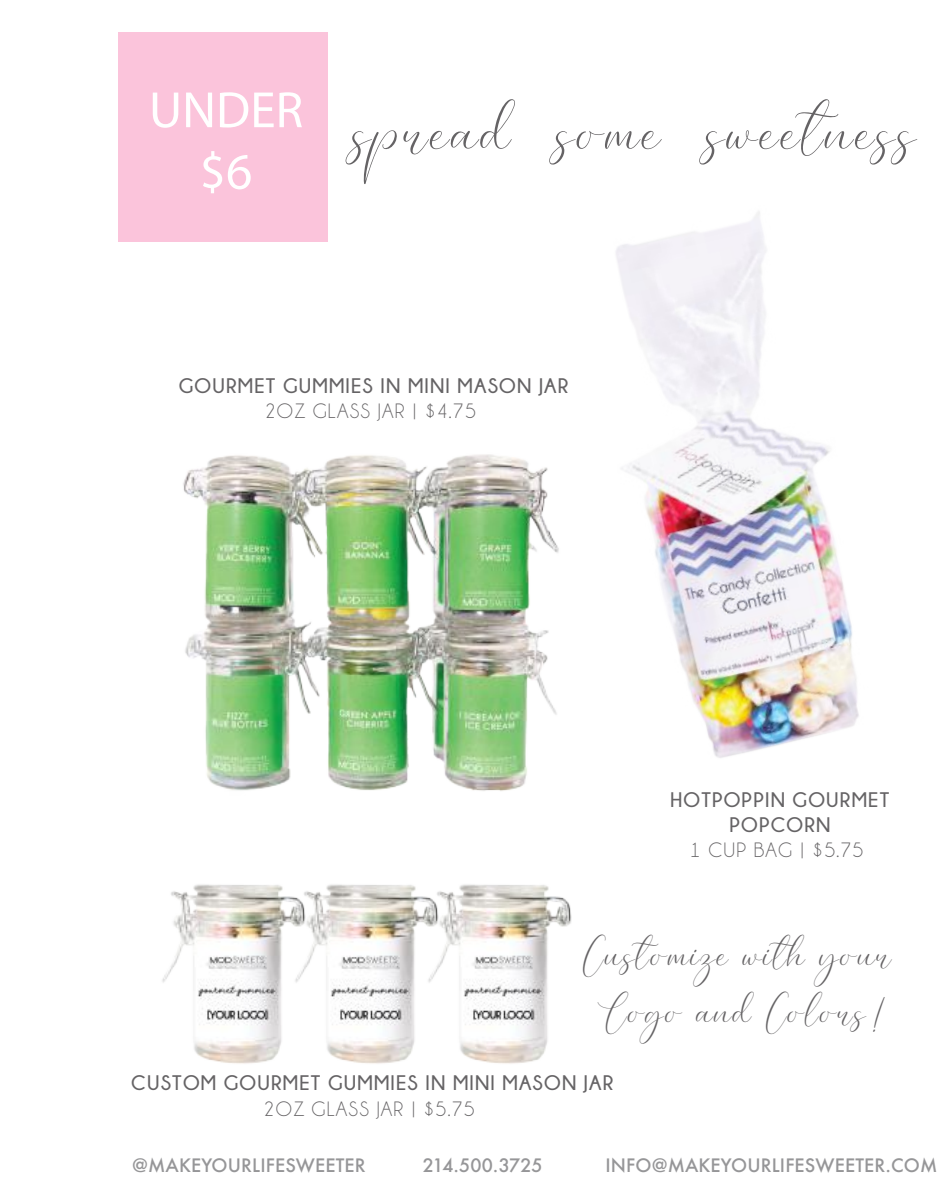
<style>
.page{position:relative;width:951px;height:1188px;background:#fff}
.page>*{position:absolute;margin:0;border:0;box-sizing:border-box;transform-origin:0 0}
.t1{font:78px "Elegant DEMO";letter-spacing:.025em;color:#656365}
.t2{font:500 51.3px/61.8px "Futura BT";color:#fff;text-align:center}
.t3{font:48px/57.6px "Elegant DEMO";letter-spacing:.025em;color:#656365;text-align:center}
.t4{font:700 21px/25.2px "Champagne&Limousines";letter-spacing:.055em;color:#656365;text-align:center}
.t5{font:21px "Champagne&Limousines";letter-spacing:.055em;color:#656365}
.t6{font:500 18px "Futura";letter-spacing:.005em;color:#969698}
</style>
<div class="page">
<img style="left:183px;top:454px;width:358px;height:337px">
<img style="left:541px;top:211px;width:318px;height:547px">
<div style="left:118px;top:32px;width:209px;height:209px;background:#fbc4db"></div>
<img style="left:162px;top:884px;width:122px;height:180px">
<img style="left:284px;top:884px;width:133px;height:180px">
<img style="left:417px;top:884px;width:155px;height:180px">
<h2 class="t2" style="left:149px;top:78px;width:156px">UNDER $6</h2>
<h1 class="t1" style="left:352px;top:87px;width:566px">spread some sweetness</h1>
<p class="t4" style="left:179px;top:372px;width:391px">GOURMET GUMMIES IN MINI MASON JAR</p>
<p class="t5" style="left:265px;top:400px;width:213px">2OZ GLASS JAR | $4.75</p>
<p class="t4" style="left:670px;top:787px;width:220px">HOTPOPPIN GOURMET<br>POPCORN</p>
<p class="t5" style="left:690px;top:840px;width:175px">1 CUP BAG | $5.75</p>
<h3 class="t3" style="left:583px;top:928px;width:310px">Customize with your<br>Logo and Colors!</h3>
<p class="t4" style="left:131px;top:1070px;width:483px">CUSTOM GOURMET GUMMIES IN MINI MASON JAR</p>
<p class="t5" style="left:263px;top:1098px;width:213px">2OZ GLASS JAR | $5.75</p>
<p class="t6" style="left:132px;top:1153px;width:235px">@MAKEYOURLIFESWEETER</p>
<p class="t6" style="left:423px;top:1153px;width:121px">214.500.3725</p>
<p class="t6" style="left:605px;top:1153px;width:333px">INFO@MAKEYOURLIFESWEETER.COM</p>
</div>
